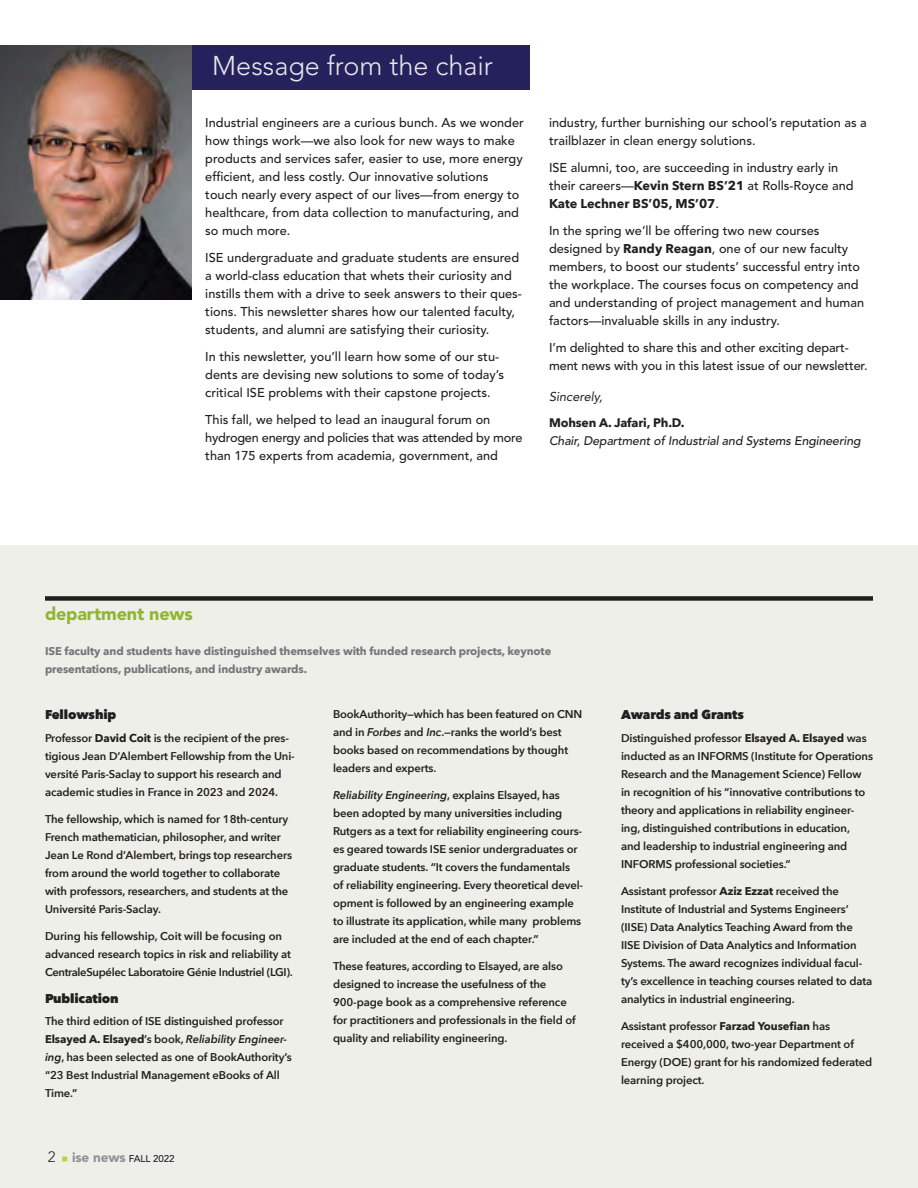
<style>
.page{position:relative;width:918px;height:1188px;background:#fff}
.page>*{position:absolute;margin:0;border:0;box-sizing:border-box;transform-origin:0 0}
.t1{font:300 27px "Avenir LT Std";color:#e6e7e9}
.Small_item_head{font:900 18px "Avenir LT Std";letter-spacing:-.01em;color:#90b531}
.t2{font:300 15px "Avenir LT Std";color:#231f20}
.From_the_Chair_Text{font:500 12.75px/18px "Avenir LT Std";color:#231f20}
.Narrow_Column_Head_8{font:800 12.75px "Avenir Next";letter-spacing:-.01em;color:#231f20}
.From_the_Chair_Text-2{font:italic 12.75px "Avenir LT Std";color:#231f20}
.Body_Text{font:italic 500 12.3px/18px "Avenir LT Std";letter-spacing:-.01em;color:#231f20}
.Dept_news_body_text{font:600 11.25px/18px "Avenir Next";letter-spacing:-.01em;color:#231f20}
.Small_item_head-2{font:700 11.25px/18px "Avenir Next";letter-spacing:-.01em;color:#757679}
.t3{font:500 9.75px "Avenir LT Std";letter-spacing:-.01em;color:#231f20}
.t4{font:6px "Universal Newswith Comm Pi";color:#b8d432}
.s1{font-family:"Avenir Next";font-weight:700}
.s2{font-family:"Avenir Next";font-weight:700;font-style:normal}
.s3{font-weight:700}
.s4{font-style:italic}
.s5{font-weight:900;font-size:13.5px;color:#919295}
</style>
<div class="page">
<div style="left:0;top:545px;width:918px;height:643px;background:#eeefe8"></div>
<div style="left:168px;top:45px;width:361px;height:45px;background:#25215d"></div>
<div style="left:45px;top:596px;width:828px;height:5px;background:#231f20"></div>
<img style="left:0;top:45px;width:191px;height:255px">
<p class="t1" style="left:212px;top:50px;width:282px">Message from the chair</p>
<p class="From_the_Chair_Text" style="left:205px;top:114px;width:320px">Industrial engineers are a curious bunch. As we wonder how things work—we also look for new ways to make products and services safer, easier to use, more energy efficient, and less costly. Our innovative solutions touch nearly every aspect of our lives—from energy to healthcare, from data collection to manufacturing, and so much more.</p>
<p class="From_the_Chair_Text" style="left:205px;top:249px;width:318px">ISE undergraduate and graduate students are ensured a world-class education that whets their curiosity and instills them with a drive to seek answers to their ques&shy;tions. This newsletter shares how our talented faculty, students, and alumni are satisfying their curiosity.</p>
<p class="From_the_Chair_Text" style="left:205px;top:348px;width:300px">In this newsletter, you’ll learn how some of our stu&shy;dents are devising new solutions to some of today’s critical ISE problems with their capstone projects.</p>
<p class="From_the_Chair_Text" style="left:205px;top:411px;width:319px">This fall, we helped to lead an inaugural forum on hydrogen energy and policies that was attended by more than 175 experts from academia, government, and</p>
<p class="From_the_Chair_Text" style="left:549px;top:114px;width:319px">industry, further burnishing our school’s reputation as a trailblazer in clean energy solutions.</p>
<p class="From_the_Chair_Text" style="left:549px;top:159px;width:306px">ISE alumni, too, are succeeding in industry early in their careers—<span class="s1">Kevin Stern BS’21</span> at Rolls-Royce and<br><span class="s1">Kate Lechner BS’05, MS’07</span>.</p>
<p class="From_the_Chair_Text" style="left:549px;top:222px;width:317px">In the spring we’ll be offering two new courses designed by <span class="s1">Randy Reagan</span>, one of our new faculty members, to boost our students’ successful entry into the workplace. The courses focus on competency and and understanding of project management and human factors—invaluable skills in any industry.</p>
<p class="From_the_Chair_Text" style="left:549px;top:339px;width:320px">I’m delighted to share this and other exciting depart&shy;ment news with you in this latest issue of our newsletter.</p>
<p class="From_the_Chair_Text-2" style="left:549px;top:389px;width:55px">Sincerely,</p>
<p class="Body_Text" style="left:549px;top:414px;width:313px"><span class="s2">Mohsen A. Jafari, Ph.D.<br></span>Chair, Department of Industrial and Systems Engineering</p>
<p class="Small_item_head" style="left:45px;top:603px;width:149px">department news</p>
<p class="Small_item_head-2" style="left:45px;top:642px;width:508px">ISE faculty and students have distinguished themselves with funded research projects, keynote presentations, publications, and industry awards.</p>
<p class="Narrow_Column_Head_8" style="left:45px;top:707px;width:73px">Fellowship</p>
<p class="Dept_news_body_text" style="left:45px;top:728px;width:251px">Professor <span class="s3">David Coit</span> is the recipient of the pres&shy;tigious Jean D’Alembert Fellowship from the Uni&shy;versité Paris-Saclay to support his research and academic studies in France in 2023 and 2024.</p>
<p class="Dept_news_body_text" style="left:45px;top:809px;width:249px">The fellowship, which is named for 18th-century French mathematician, philosopher, and writer Jean Le Rond d’Alembert, brings top researchers from around the world together to collaborate with professors, researchers, and students at the Université Paris-Saclay.</p>
<p class="Dept_news_body_text" style="left:45px;top:926px;width:249px">During his fellowship, Coit will be focusing on advanced research topics in risk and reliability at<br>CentraleSupélec Laboratoire Génie Industriel (LGI).</p>
<p class="Narrow_Column_Head_8" style="left:45px;top:990px;width:75px">Publication</p>
<p class="Dept_news_body_text" style="left:45px;top:1012px;width:248px">The third edition of ISE distinguished professor <span class="s3">Elsayed A. Elsayed</span>’s book, <span class="s4">Reliability Engineer&shy;ing</span>, has been selected as one of BookAuthority’s “23 Best Industrial Management eBooks of All Time.”</p>
<p class="t2" style="left:48px;top:1148px;width:9px">2</p>
<p class="t4" style="left:62px;top:1156px;width:7px">m</p>
<p class="t3" style="left:72px;top:1153px;width:104px"><span class="s5">ise news</span> FALL 2022</p>
<p class="Dept_news_body_text" style="left:333px;top:704px;width:251px">BookAuthority—which has been featured on CNN and in <span class="s4">Forbes</span> and <span class="s4">Inc</span>.—ranks the world’s best books based on recommendations by thought leaders and experts.</p>
<p class="Dept_news_body_text" style="left:333px;top:785px;width:252px"><span class="s4">Reliability Engineering</span>, explains Elsayed, has been adopted by many universities including Rutgers as a text for reliability engineering cours&shy;es geared towards ISE senior undergraduates or graduate students. “It covers the fundamentals<br>of reliability engineering. Every theoretical devel&shy;opment is followed by an engineering example to illustrate its application, while many problems are included at the end of each chapter.”</p>
<p class="Dept_news_body_text" style="left:333px;top:956px;width:244px">These features, according to Elsayed, are also designed to increase the usefulness of the 900-page book as a comprehensive reference for practitioners and professionals in the field of quality and reliability engineering.</p>
<p class="Narrow_Column_Head_8" style="left:621px;top:707px;width:124px">Awards and Grants</p>
<p class="Dept_news_body_text" style="left:621px;top:728px;width:253px">Distinguished professor <span class="s3">Elsayed A. Elsayed</span> was inducted as an INFORMS (Institute for Operations Research and the Management Science) Fellow in recognition of his “innovative contributions to theory and applications in reliability engineer&shy;ing, distinguished contributions in education,<br>and leadership to industrial engineering and INFORMS professional societies.”</p>
<p class="Dept_news_body_text" style="left:621px;top:881px;width:253px">Assistant professor <span class="s3">Aziz Ezzat</span> received the Institute of Industrial and Systems Engineers’ (IISE) Data Analytics Teaching Award from the IISE Division of Data Analytics and Information Systems. The award recognizes individual facul&shy;ty’s excellence in teaching courses related to data analytics in industrial engineering.</p>
<p class="Dept_news_body_text" style="left:621px;top:1016px;width:253px">Assistant professor <span class="s3">Farzad Yousefian</span> has received a $400,000, two-year Department of Energy (DOE) grant for his randomized federated learning project.</p>
</div>
